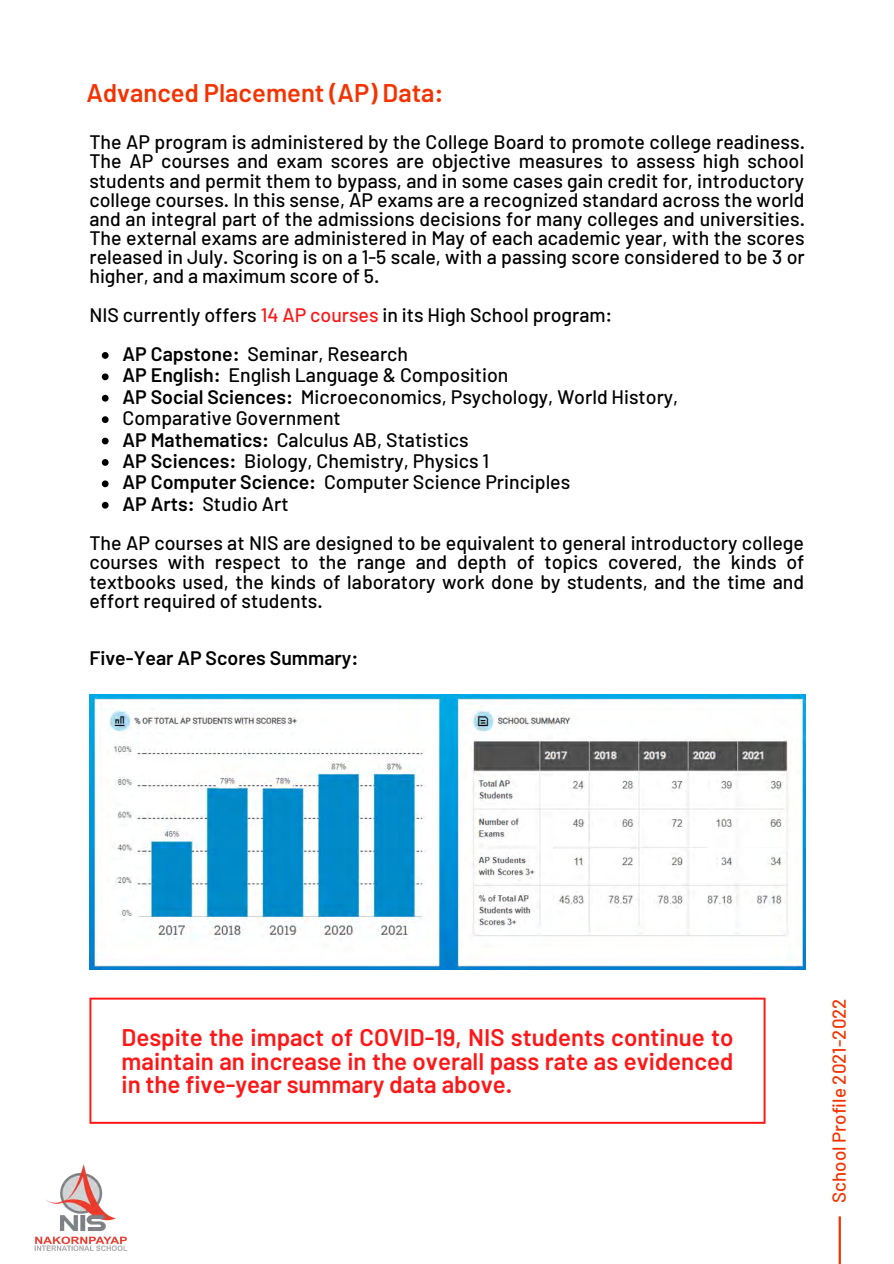
<style>
.page{position:relative;width:894px;height:1264px;background:#fff}
.page>*{position:absolute;margin:0;border:0;box-sizing:border-box;transform-origin:0 0}
.t1{font:600 25.5px "Barlow";color:#f43300}
.t2{font:600 24px/23.7px "Barlow";color:#ff1616;text-align:justify}
.t3{font:500 19.5px/19.2px "Barlow";color:#000;text-align:justify}
.t4{font:600 19.5px "Barlow";color:#000}
.t5{font:500 18.75px "Barlow";color:#f43300}
.s1{color:#ff1616}
.s2{font-weight:600}
</style>
<div class="page">
<svg style="left:89px;top:997px;width:676px;height:126px"></svg>
<hr style="left:838px;top:1216px;width:2px;height:47px;background:#f43300">
<img style="left:34px;top:1164px;width:94px;height:87px">
<img style="left:89px;top:695px;width:715px;height:274px">
<svg style="left:102px;top:352px;width:7px;height:7px"></svg>
<svg style="left:102px;top:373px;width:7px;height:7px"></svg>
<svg style="left:102px;top:395px;width:7px;height:6px"></svg>
<svg style="left:102px;top:416px;width:7px;height:7px"></svg>
<svg style="left:102px;top:437px;width:7px;height:7px"></svg>
<svg style="left:102px;top:459px;width:7px;height:7px"></svg>
<svg style="left:102px;top:480px;width:7px;height:7px"></svg>
<svg style="left:102px;top:502px;width:7px;height:6px"></svg>
<p class="t1" style="left:87px;top:76px;width:358px">Advanced Placement (AP) Data:</p>
<p class="t3" style="left:89px;top:132px;width:716px">The AP program is administered by the College Board to promote college readiness.<br>The AP courses and exam scores are objective measures to assess high school students and permit them to bypass, and in some cases gain credit for, introductory college courses. In this sense, AP exams are a recognized standard across the world and an integral part of the admissions decisions for many colleges and universities.<br>The external exams are administered in May of each academic year, with the scores released in July. Scoring is on a 1-5 scale, with a passing score considered to be 3 or higher, and a maximum score of 5.</p>
<p class="t3" style="left:89px;top:304px;width:524px">NIS currently offers <span class="s1">14 AP courses</span> in its High School program:</p>
<p class="t3" style="left:123px;top:343px;width:287px"><span class="s2">AP Capstone:</span> Seminar, Research</p>
<p class="t3" style="left:123px;top:365px;width:387px"><span class="s2">AP English:</span> English Language &amp; Composition</p>
<p class="t3" style="left:123px;top:386px;width:557px"><span class="s2">AP Social Sciences:</span> Microeconomics, Psychology, World History,</p>
<p class="t3" style="left:123px;top:408px;width:219px">Comparative Government</p>
<p class="t3" style="left:123px;top:429px;width:347px"><span class="s2">AP Mathematics:</span> Calculus AB, Statistics</p>
<p class="t3" style="left:123px;top:450px;width:368px"><span class="s2">AP Sciences:</span> Biology, Chemistry, Physics 1</p>
<p class="t3" style="left:123px;top:472px;width:449px"><span class="s2">AP Computer Science:</span> Computer Science Principles</p>
<p class="t3" style="left:123px;top:493px;width:167px"><span class="s2">AP Arts:</span> Studio Art</p>
<p class="t3" style="left:89px;top:533px;width:716px">The AP courses at NIS are designed to be equivalent to general introductory college courses with respect to the range and depth of topics covered, the kinds of textbooks used, the kinds of laboratory work done by students, and the time and effort required of students.</p>
<p class="t4" style="left:89px;top:645px;width:270px">Five-Year AP Scores Summary:</p>
<p class="t2" style="left:121px;top:1024px;width:613px">Despite the impact of COVID-19, NIS students continue to maintain an increase in the overall pass rate as evidenced in the five-year summary data above.</p>
<p class="t5" style="left:826px;top:1202px;width:206px;rotate:-90deg">School Profile 2021-2022</p>
</div>
